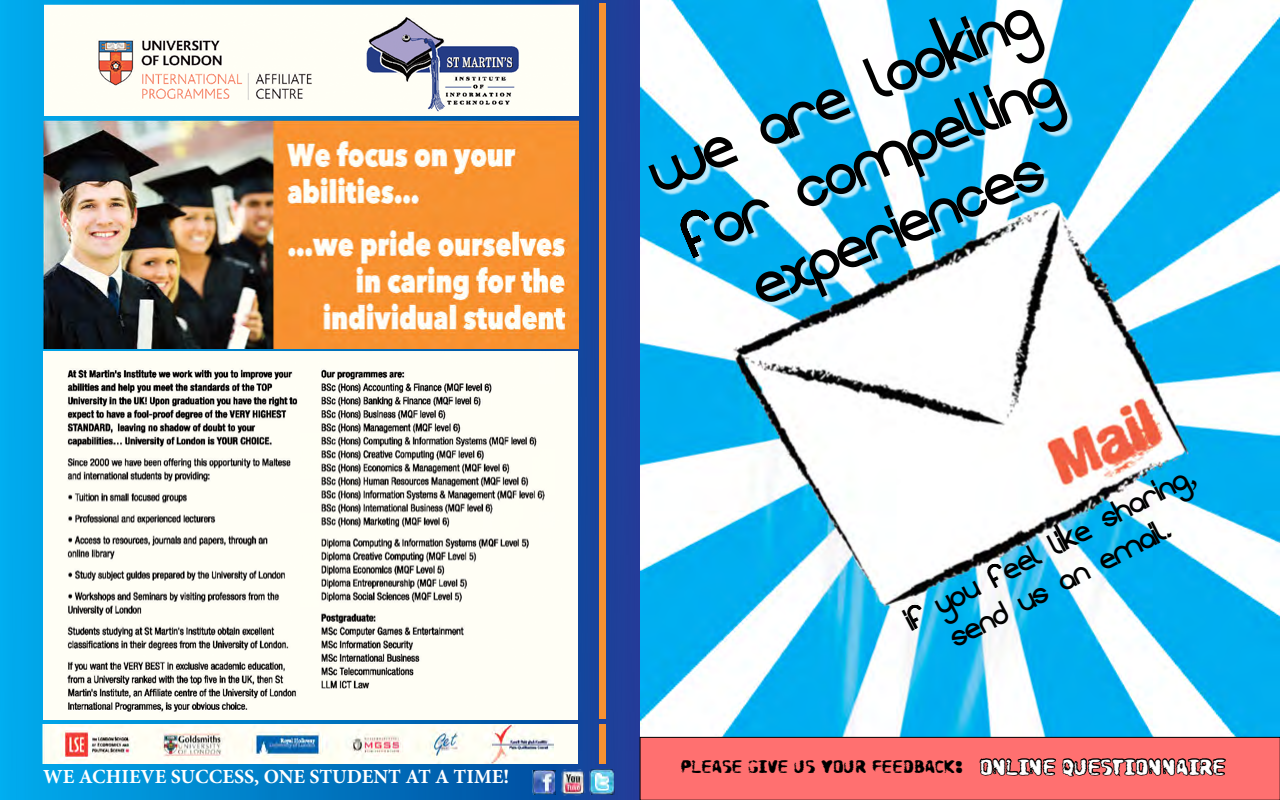
<style>
.page{position:relative;width:1280px;height:800px;background:#fff}
.page>*{position:absolute;margin:0;border:0;box-sizing:border-box;transform-origin:0 0}
.t1{font:60px/72px "Evolution";color:#000;text-align:center}
.t2{font:30px/35.9px "Evolution";color:#000;text-align:center}
.t3{font:24px "Dooms Day";color:#fff}
.t4{font:700 20px "Minion Pro";color:#fff}
.t5{font:20px "Dooms Day";color:#000}
.s1{font-family:"Script MT Bold"}
</style>
<div class="page">
<img style="left:0;top:0;width:1280px;height:800px">
<div style="left:652px;top:13px;width:422px;height:295px;background:#fff;opacity:.75"></div>
<img style="left:42px;top:724px;width:535px;height:39px">
<img style="left:43px;top:352px;width:534px;height:367px">
<img style="left:43px;top:120px;width:535px;height:228px">
<img style="left:45px;top:4px;width:534px;height:112px">
<div style="left:599px;top:3px;width:7px;height:716px;background:#f79232"></div>
<img style="left:599px;top:724px;width:7px;height:39px">
<img style="left:533px;top:771px;width:23px;height:23px">
<img style="left:560px;top:769px;width:26px;height:26px">
<img style="left:589px;top:770px;width:25px;height:25px">
<svg style="left:640px;top:737px;width:640px;height:63px"></svg>
<p class="t4" style="left:43px;top:762px;width:280px">WE ACHIEVE SUCCESS, ONE STU</p>
<p class="t4" style="left:347px;top:762px;width:164px">DENT AT A TIME!</p>
<p class="t1" style="left:640px;top:147px;width:414px;rotate:-23deg">We are Looking for Compelling<br>Experiences</p>
<p class="t2" style="left:901px;top:610px;width:322px;rotate:-28deg">If you feel like sharing<span class="s1">, </span>send us an email<span class="s1">.</span></p>
<p class="t5" style="left:681px;top:755px;width:283px">PLEASE GIVE US YOUR FEEDBACK:</p>
<p class="t3" style="left:979px;top:753px;width:247px">ONLINE QUESTIONNAIRE</p>
</div>
